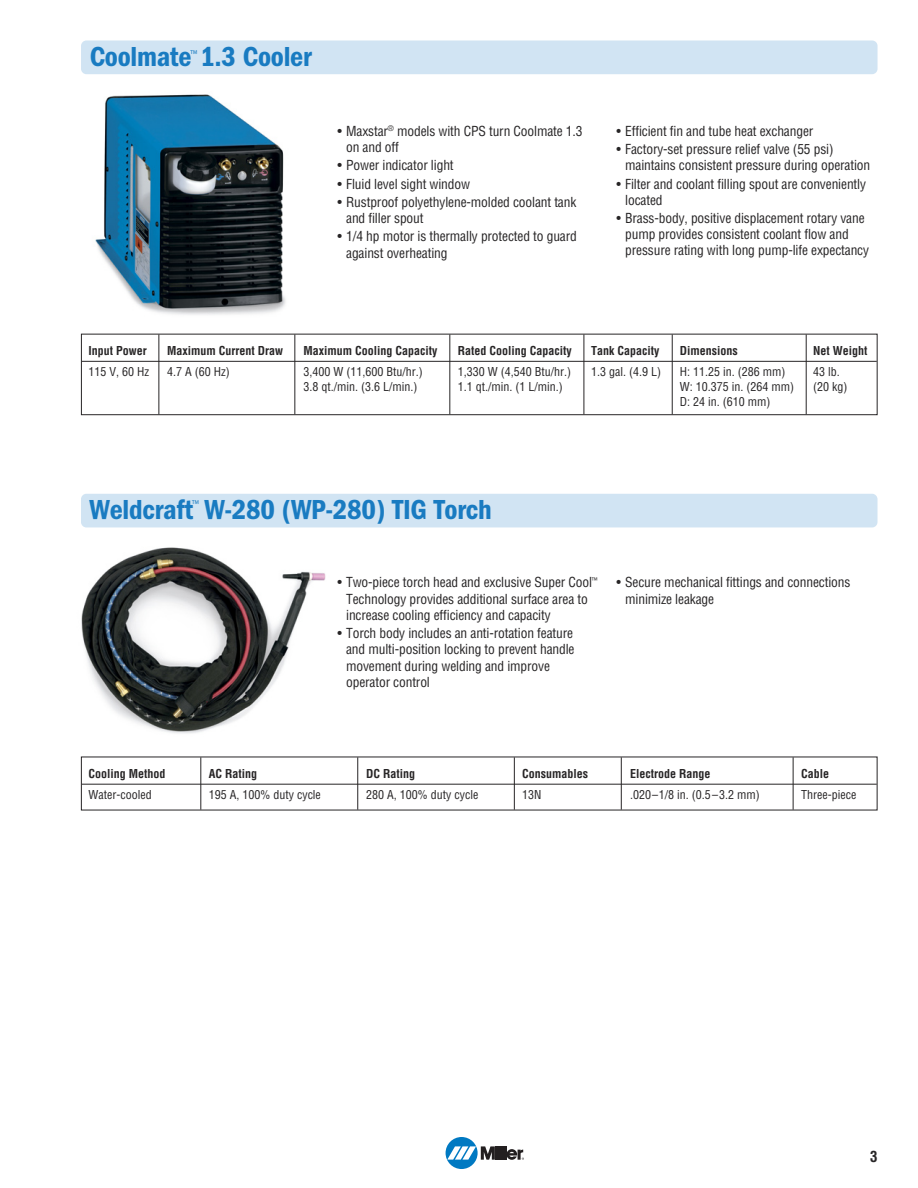
<style>
.page{position:relative;width:918px;height:1188px;background:#fff}
.page>*{position:absolute;margin:0;border:0;box-sizing:border-box;transform-origin:0 0}
.t1{font:28.5px "ITC Franklin Gothic Std Dm Cd";letter-spacing:-.01em;color:#197bc1}
.t2{font:700 condensed 15px "Helvetica";color:#272526}
.t3{font:condensed 13.5px/16.2px "Helvetica";letter-spacing:-.01em;color:#272526}
.t4{font:condensed 12px/15px "Helvetica";color:#272526}
.t5{font:700 condensed 12px "Helvetica";color:#272526}
.t6{font:condensed 9px "Helvetica";color:#197bc1}
</style>
<div class="page">
<img style="left:82px;top:72px;width:204px;height:243px">
<div style="left:446px;top:1137px;width:32px;height:32px;background:#0079c2;border-radius:50%"></div>
<hr style="left:499px;top:1146px;width:3px;height:14px;background:#231f20">
<hr style="left:503px;top:1146px;width:3px;height:14px;background:#231f20">
<svg style="left:447px;top:1146px;width:52px;height:14px"></svg>
<svg style="left:506px;top:1149px;width:18px;height:11px"></svg>
<div style="left:81px;top:40px;width:797px;height:34px;background:#d1e4f3;border-radius:5px"></div>
<div style="left:81px;top:494px;width:797px;height:33px;background:#d1e4f3;border-radius:5px"></div>
<hr style="left:357px;top:757px;width:1px;height:53px;background:#272526">
<hr style="left:514px;top:757px;width:1px;height:53px;background:#272526">
<hr style="left:621px;top:757px;width:1px;height:53px;background:#272526">
<hr style="left:200px;top:757px;width:1px;height:53px;background:#272526">
<hr style="left:793px;top:757px;width:1px;height:53px;background:#272526">
<hr style="left:82px;top:784px;width:795px;height:1px;background:#272526">
<img style="left:81px;top:547px;width:245px;height:187px">
<div style="left:81px;top:334px;width:797px;height:81px;border:1px solid #272526"></div>
<hr style="left:294px;top:335px;width:1px;height:79px;background:#272526">
<hr style="left:449px;top:334px;width:1px;height:80px;background:#272526">
<hr style="left:584px;top:334px;width:1px;height:80px;background:#272526">
<hr style="left:158px;top:335px;width:1px;height:79px;background:#272526">
<hr style="left:806px;top:335px;width:1px;height:79px;background:#272526">
<hr style="left:82px;top:361px;width:795px;height:1px;background:#272526">
<hr style="left:672px;top:334px;width:1px;height:80px;background:#272526">
<h1 class="t1" style="left:90px;top:47px;width:224px">Coolmate 1.3 Cooler</h1>
<p class="t6" style="left:190px;top:50px;width:8px">™</p>
<p class="t3" style="left:346px;top:124px;width:238px;text-indent:-9px">• Maxstar<sup>®</sup> models with CPS turn Coolmate 1.3 on and off</p>
<p class="t3" style="left:338px;top:158px;width:118px">• Power indicator light</p>
<p class="t3" style="left:338px;top:177px;width:134px">• Fluid level sight window</p>
<p class="t3" style="left:346px;top:195px;width:232px;text-indent:-9px">• Rustproof polyethylene-molded coolant tank and filler spout</p>
<p class="t3" style="left:346px;top:230px;width:232px;text-indent:-9px">• 1/4 hp motor is thermally protected to guard against overheating</p>
<p class="t3" style="left:617px;top:124px;width:198px">• Efficient fin and tube heat exchanger</p>
<p class="t3" style="left:625px;top:142px;width:247px;text-indent:-9px">• Factory-set pressure relief valve (55 psi) maintains consistent pressure during operation</p>
<p class="t3" style="left:625px;top:177px;width:242px;text-indent:-9px">• Filter and coolant filling spout are conveniently located</p>
<p class="t3" style="left:625px;top:211px;width:245px;text-indent:-9px">• Brass-body, positive displacement rotary vane pump provides consistent coolant flow and pressure rating with long pump-life expectancy</p>
<p class="t5" style="left:89px;top:346px;width:60px">Input Power</p>
<p class="t4" style="left:89px;top:365px;width:62px">115 V, 60 Hz</p>
<p class="t5" style="left:167px;top:346px;width:118px">Maximum Current Draw</p>
<p class="t4" style="left:167px;top:365px;width:64px">4.7 A (60 Hz)</p>
<p class="t5" style="left:304px;top:346px;width:136px">Maximum Cooling Capacity</p>
<p class="t4" style="left:304px;top:365px;width:121px">3,400 W (11,600 Btu/hr.)<br>3.8 qt./min. (3.6 L/min.)</p>
<p class="t5" style="left:458px;top:346px;width:116px">Rated Cooling Capacity</p>
<p class="t4" style="left:458px;top:365px;width:115px">1,330 W (4,540 Btu/hr.)<br>1.1 qt./min. (1 L/min.)</p>
<p class="t5" style="left:591px;top:346px;width:70px">Tank Capacity</p>
<p class="t4" style="left:591px;top:365px;width:71px">1.3 gal. (4.9 L)</p>
<p class="t5" style="left:680px;top:346px;width:59px">Dimensions</p>
<p class="t4" style="left:680px;top:365px;width:116px">H: 11.25 in. (286 mm)<br>W: 10.375 in. (264 mm)<br>D: 24 in. (610 mm)</p>
<p class="t5" style="left:813px;top:346px;width:56px">Net Weight</p>
<p class="t4" style="left:813px;top:365px;width:36px">43 lb. (20 kg)</p>
<h1 class="t1" style="left:90px;top:500px;width:404px">Weldcraft W-280 (WP-280) TIG Torch</h1>
<p class="t6" style="left:192px;top:501px;width:8px">™</p>
<p class="t5" style="left:89px;top:769px;width:79px">Cooling Method</p>
<p class="t4" style="left:89px;top:788px;width:65px">Water-cooled</p>
<p class="t3" style="left:346px;top:576px;width:253px;text-indent:-9px">• Two-piece torch head and exclusive Super Cool<sup>™<br></sup>Technology provides additional surface area to increase cooling efficiency and capacity</p>
<p class="t3" style="left:346px;top:626px;width:230px;text-indent:-9px">• Torch body includes an anti-rotation feature and multi-position locking to prevent handle movement during welding and improve operator control</p>
<p class="t3" style="left:625px;top:576px;width:227px;text-indent:-9px">• Secure mechanical fittings and connections minimize leakage</p>
<p class="t5" style="left:209px;top:769px;width:50px">AC Rating</p>
<p class="t4" style="left:209px;top:788px;width:114px">195 A, 100% duty cycle</p>
<p class="t5" style="left:366px;top:769px;width:51px">DC Rating</p>
<p class="t4" style="left:366px;top:788px;width:114px">280 A, 100% duty cycle</p>
<p class="t5" style="left:522px;top:769px;width:67px">Consumables</p>
<p class="t4" style="left:522px;top:788px;width:21px">13N</p>
<p class="t5" style="left:630px;top:769px;width:82px">Electrode Range</p>
<p class="t4" style="left:630px;top:788px;width:131px">.020–1/8 in. (0.5–3.2 mm)</p>
<p class="t5" style="left:801px;top:769px;width:30px">Cable</p>
<p class="t4" style="left:801px;top:788px;width:57px">Three-piece</p>
<p class="t2" style="left:870px;top:1151px;width:9px">3</p>
</div>
